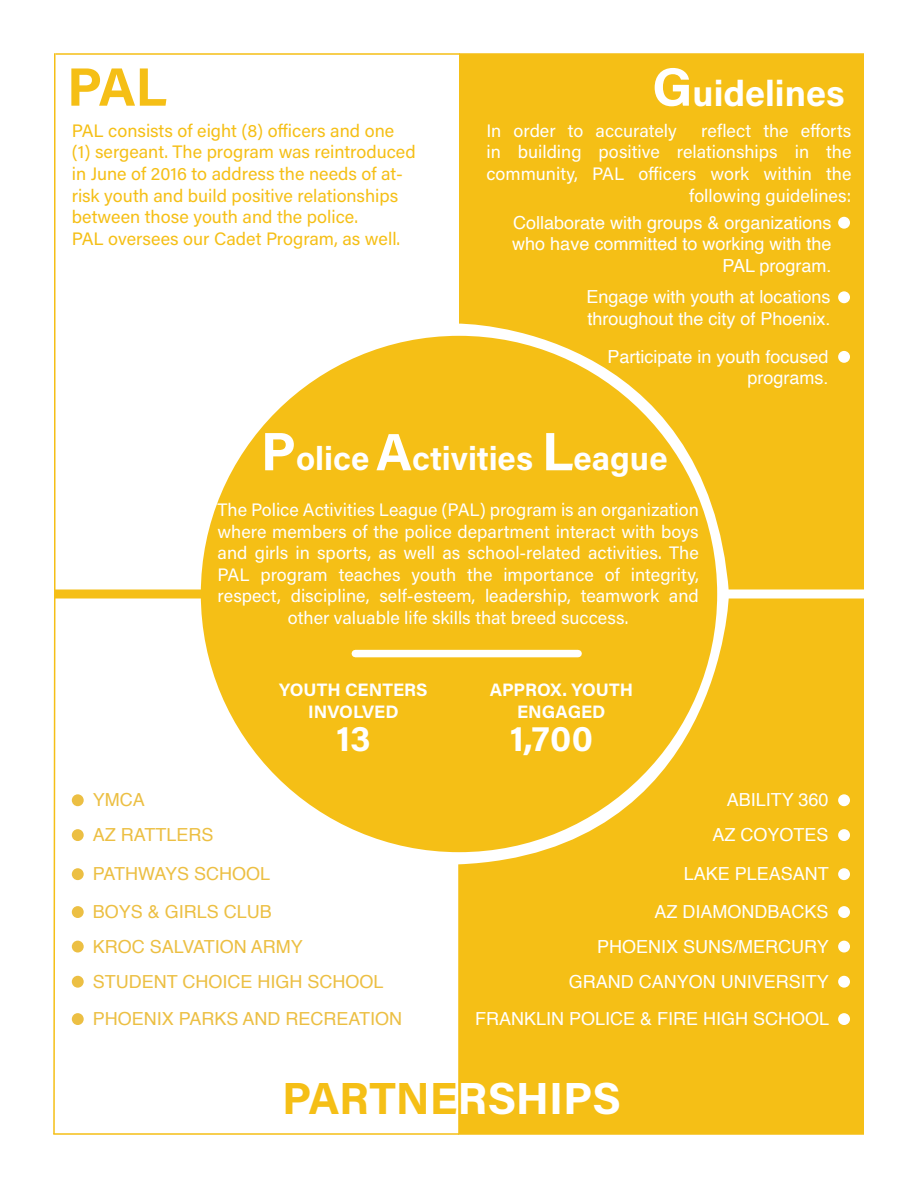
<style>
.page{position:relative;width:918px;height:1188px;background:#fff}
.page>*{position:absolute;margin:0;border:0;box-sizing:border-box;transform-origin:0 0}
.t1{font:700 54px "Acumin Pro";color:#f5bf16}
.t2{font:700 45px "Acumin Pro";color:#f5bf16}
.t3{font:700 36px "Acumin Pro";color:#fff}
.t4{font:700 33px "Acumin Pro";color:#fff}
.t5{font:18px/21.6px "Acumin Pro";color:#fff;text-align:right}
.t6{font:18px/21.6px "Helvetica";color:#fff;text-align:right}
.t7{font:18px/21.6px "Acumin Pro";color:#f5bf16}
.t8{font:18px "Helvetica";color:#ecbf43}
.t9{font:700 18px/21.6px "Acumin Pro";color:#fff;text-align:center}
.s1{font-size:54px}
.s2{font-size:52.5px}
.s3{color:#fff}
</style>
<div class="page">
<div style="left:201px;top:336px;width:516px;height:516px;background:#f5bf16;border-radius:50%"></div>
<div style="left:458px;top:53px;width:406px;height:1082px;background:#f5bf16"></div>
<div style="left:721px;top:590px;width:156px;height:8px;background:#fff"></div>
<div style="left:54px;top:590px;width:153px;height:8px;background:#f5bf16"></div>
<hr style="left:54px;top:53px;width:2px;height:541px;background:#f5bf16">
<hr style="left:55px;top:53px;width:405px;height:2px;background:#f5bf16">
<svg style="left:53px;top:598px;width:3px;height:535px"></svg>
<hr style="left:53px;top:1133px;width:406px;height:2px;background:#f5bf16">
<div style="left:838px;top:941px;width:12px;height:12px;background:#fff;border-radius:50%"></div>
<div style="left:838px;top:868px;width:12px;height:12px;background:#fff;border-radius:50%"></div>
<div style="left:838px;top:976px;width:12px;height:12px;background:#fff;border-radius:50%"></div>
<div style="left:838px;top:906px;width:12px;height:12px;background:#fff;border-radius:50%"></div>
<div style="left:838px;top:1013px;width:12px;height:12px;background:#fff;border-radius:50%"></div>
<div style="left:838px;top:794px;width:12px;height:12px;background:#fff;border-radius:50%"></div>
<div style="left:838px;top:829px;width:12px;height:12px;background:#fff;border-radius:50%"></div>
<div style="left:72px;top:941px;width:12px;height:12px;background:#ecbf43;border-radius:50%"></div>
<div style="left:72px;top:868px;width:12px;height:12px;background:#ecbf43;border-radius:50%"></div>
<div style="left:72px;top:976px;width:12px;height:12px;background:#ecbf43;border-radius:50%"></div>
<div style="left:72px;top:906px;width:12px;height:12px;background:#ecbf43;border-radius:50%"></div>
<div style="left:72px;top:1013px;width:12px;height:12px;background:#ecbf43;border-radius:50%"></div>
<div style="left:72px;top:794px;width:12px;height:12px;background:#ecbf43;border-radius:50%"></div>
<div style="left:72px;top:829px;width:12px;height:12px;background:#ecbf43;border-radius:50%"></div>
<div style="left:355px;top:650px;width:223px;height:7px;background:#fff"></div>
<div style="left:838px;top:351px;width:12px;height:12px;background:#fff;border-radius:50%"></div>
<div style="left:838px;top:217px;width:12px;height:12px;background:#fff;border-radius:50%"></div>
<div style="left:838px;top:291px;width:12px;height:12px;background:#fff;border-radius:50%"></div>
<p class="t1" style="left:67px;top:49px;width:102px">PAL</p>
<p class="t3" style="left:652px;top:68px;width:194px"><span class="s1">G</span>uidelines</p>
<p class="t7" style="left:72px;top:119px;width:345px">PAL consists of eight (8) officers and one (1) sergeant. The program was reintroduced in June of 2016 to address the needs of at&shy;risk youth and build positive relationships between those youth and the police.</p>
<p class="t7" style="left:72px;top:227px;width:330px">PAL oversees our Cadet Program, as well.</p>
<p class="t5" style="left:486px;top:119px;width:367px">reflect the efforts<br>in building positive relationships in the community, PAL officers work within the following guidelines:</p>
<p class="t5" style="left:486px;top:119px;width:192px">In order to accurately</p>
<p class="t6" style="left:512px;top:212px;width:321px">Collaborate with groups &amp; organizations who have committed to working with the<br>PAL program.</p>
<p class="t6" style="left:587px;top:286px;width:246px;text-align:left">Engage with youth at locations throughout the city of Phoenix.</p>
<p class="t6" style="left:607px;top:346px;width:223px">Participate in youth focused programs.</p>
<p class="t4" style="left:261px;top:436px;width:408px"><span class="s1">P</span>olice <span class="s2">A</span>ctivities <span class="s1">L</span>eague</p>
<p class="t5" style="left:218px;top:498px;width:483px;text-align:center">The Police Activities League (PAL) program is an organization where members of the police department interact with boys and girls in sports, as well as school-related activities. The PAL program teaches youth the importance of integrity, respect, discipline, self-esteem, leadership, teamwork and other valuable life skills that breed success.</p>
<p class="t9" style="left:279px;top:678px;width:150px">YOUTH CENTERS<br>INVOLVED</p>
<p class="t9" style="left:490px;top:678px;width:145px">APPROX. YOUTH<br>ENGAGED</p>
<p class="t3" style="left:336px;top:714px;width:36px">13</p>
<p class="t3" style="left:510px;top:714px;width:85px">1,700</p>
<p class="t8" style="left:93px;top:786px;width:54px">YMCA</p>
<p class="t8" style="left:93px;top:821px;width:122px">AZ RATTLERS</p>
<p class="t8" style="left:93px;top:860px;width:179px">PATHWAYS SCHOOL</p>
<p class="t8" style="left:93px;top:898px;width:181px">BOYS &amp; GIRLS CLUB</p>
<p class="t8" style="left:93px;top:932px;width:212px">KROC SALVATION ARMY</p>
<p class="t8" style="left:93px;top:967px;width:292px">STUDENT CHOICE HIGH SCHOOL</p>
<p class="t8" style="left:93px;top:1005px;width:311px">PHOENIX PARKS AND RECREATION</p>
<p class="t6" style="left:727px;top:790px;width:103px">ABILITY 360</p>
<p class="t6" style="left:712px;top:825px;width:118px">AZ COYOTES</p>
<p class="t6" style="left:684px;top:864px;width:147px">LAKE PLEASANT</p>
<p class="t6" style="left:654px;top:901px;width:176px">AZ DIAMONDBACKS</p>
<p class="t6" style="left:597px;top:936px;width:233px">PHOENIX SUNS/MERCURY</p>
<p class="t6" style="left:569px;top:971px;width:262px">GRAND CANYON UNIVERSITY</p>
<p class="t6" style="left:475px;top:1008px;width:356px">FRANKLIN POLICE &amp; FIRE HIGH SCHOOL</p>
<p class="t2" style="left:282px;top:1067px;width:341px">PARTNE<span class="s3">RSHIPS</span></p>
</div>
